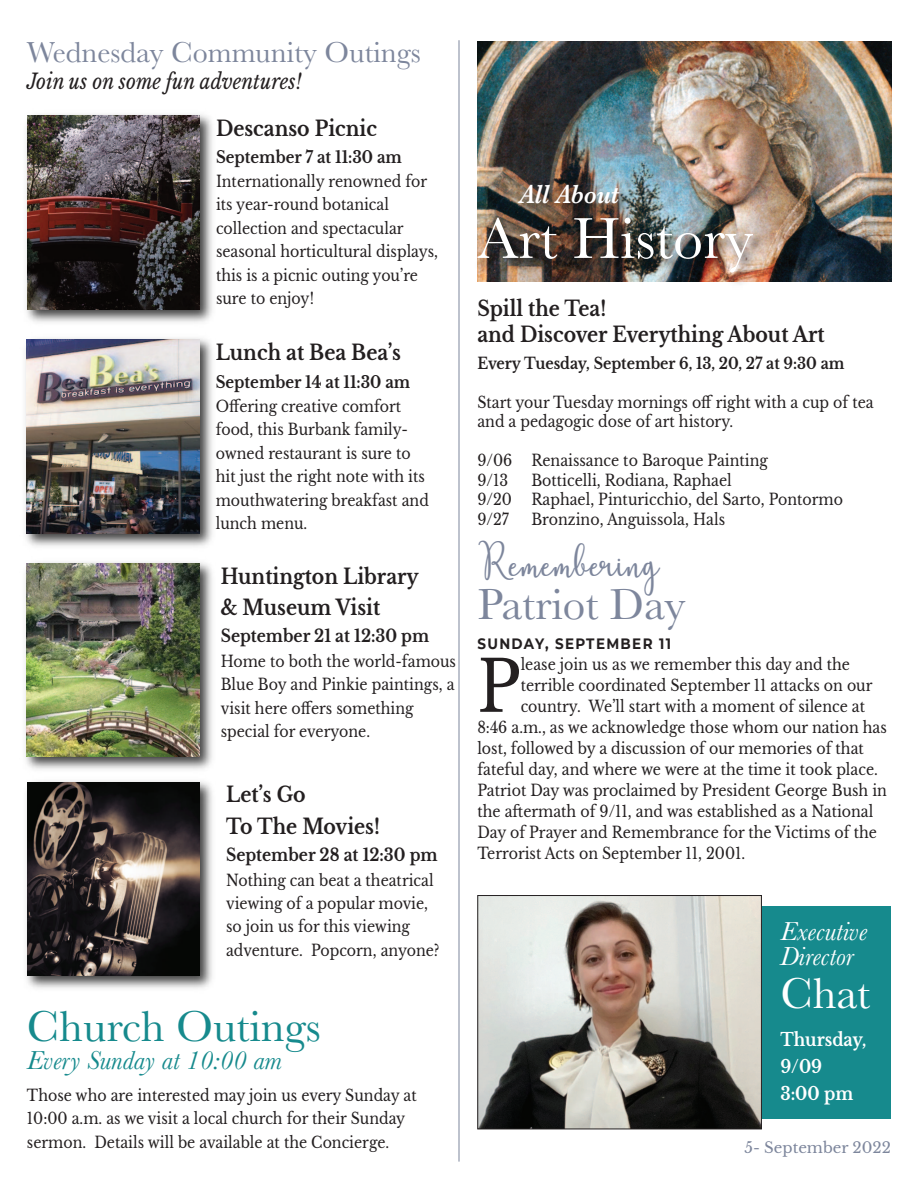
<style>
.page{position:relative;width:918px;height:1188px;background:#fff}
.page>*{position:absolute;margin:0;border:0;box-sizing:border-box;transform-origin:0 0}
.t1{font:70.2px "Libre Baskerville";color:#231f20;scale:.9 1}
.t2{font:60px "Baskerville";color:#fff}
.t3{font:45px "Baskerville";color:#168a8d}
.t4{font:45px "Baskerville";color:#7d869c}
.t5{font:45px "Baskerville";color:#fff}
.t6{font:30px "Baskerville";color:#7d869c}
.t7{font:italic 27px "Baskerville";color:#168a8d}
.t8{font:italic 27px/24.9px "Baskerville";color:#fff}
.t9{font:27px "Elation Script";letter-spacing:.025em;color:#7d869c;scale:.9 1}
.t10{font:italic 600 27px "Baskerville";color:#fff;scale:.9 1}
.t11{font:700 21px/31.2px "Libre Baskerville";color:#231f20;scale:.9 1}
.t12{font:italic 21px "Libre Baskerville";color:#231f20;scale:.9 1}
.t13{font:700 18px/26.8px "Libre Baskerville";color:#fff;scale:.9 1}
.t14{font:700 17.25px "Libre Baskerville";color:#231f20;scale:.9 1}
.t15{font:700 16.5px "Libre Baskerville";color:#231f20;scale:.9 1}
.t16{font:15.75px/23.4px "Libre Baskerville";color:#231f20;scale:.9 1}
.t17{font:700 15.75px "Libre Baskerville";color:#231f20;scale:.9 1}
.t18{font:700 15px "Montserrat";letter-spacing:.1em;color:#231f20;scale:.9 1}
.t19{font:15px "Libre Baskerville";color:#7d869c}
</style>
<div class="page">
<div style="left:494px;top:906px;width:397px;height:212px;background:#168a8d"></div>
<img style="left:477px;top:42px;width:414px;height:129px">
<img style="left:479px;top:897px;width:281px;height:230px">
<div style="left:477px;top:895px;width:285px;height:234px;border:1px solid #231f20"></div>
<img style="left:458px;top:171px;width:434px;height:145px">
<hr style="left:459px;top:40px;width:1px;height:1122px;background:#7d869c">
<img style="left:26px;top:114px;width:186px;height:209px">
<img style="left:27px;top:116px;width:173px;height:194px">
<img style="left:25px;top:338px;width:187px;height:209px">
<img style="left:27px;top:340px;width:173px;height:193px">
<img style="left:25px;top:562px;width:187px;height:427px">
<img style="left:27px;top:563px;width:172px;height:194px">
<img style="left:27px;top:782px;width:173px;height:194px">
<h3 class="t6" style="left:27px;top:35px;width:396px">Wednesday Community Outings</h3>
<h3 class="t12" style="left:27px;top:69px;width:307px">Join us on some fun adventures!</h3>
<h3 class="t11" style="left:216px;top:113px;width:180px">Descanso Picnic</h3>
<p class="t15" style="left:216px;top:147px;width:208px">September 7 at 11:30 am</p>
<p class="t16" style="left:216px;top:170px;width:248px">Internationally renowned for its year-round botanical collection and spectacular seasonal horticultural displays, this is a picnic outing you’re sure to enjoy!</p>
<h3 class="t11" style="left:216px;top:337px;width:207px">Lunch at Bea Bea’s</h3>
<p class="t15" style="left:216px;top:372px;width:218px">September 14 at 11:30 am</p>
<p class="t16" style="left:216px;top:395px;width:238px">Offering creative comfort food, this Burbank family&shy;owned restaurant is sure to hit just the right note with its mouthwatering breakfast and lunch menu.</p>
<h3 class="t11" style="left:221px;top:561px;width:222px">Huntington Library &amp; Museum Visit</h3>
<p class="t14" style="left:221px;top:626px;width:233px">September 21 at 12:30 pm</p>
<p class="t16" style="left:221px;top:649px;width:263px">Home to both the world-famous<br>Blue Boy and Pinkie paintings, a visit here offers something special for everyone.</p>
<h3 class="t11" style="left:226px;top:780px;width:172px">Let’s Go<br>To The Movies!</h3>
<p class="t14" style="left:226px;top:845px;width:237px">September 28 at 12:30 pm</p>
<p class="t16" style="left:226px;top:868px;width:239px">Nothing can beat a theatrical viewing of a popular movie, so join us for this viewing adventure. Popcorn, anyone?</p>
<h3 class="t3" style="left:27px;top:1001px;width:295px">Church Outings</h3>
<h3 class="t7" style="left:27px;top:1046px;width:257px">Every Sunday at 10:00 am</h3>
<p class="t16" style="left:27px;top:1084px;width:435px">Those who are interested may join us every Sunday at<br>10:00 a.m. as we visit a local church for their Sunday sermon. Details will be available at the Concierge.</p>
<h3 class="t10" style="left:520px;top:179px;width:112px">All About</h3>
<h2 class="t2" style="left:477px;top:204px;width:277px">Art History</h2>
<h3 class="t11" style="left:477px;top:296px;width:388px;line-height:25.5px">Spill the Tea!<br>and Discover Everything About Art</h3>
<p class="t17" style="left:477px;top:353px;width:409px">Every Tuesday, September 6, 13, 20, 27 at 9:30 am</p>
<p class="t16" style="left:477px;top:392px;width:442px;line-height:19.5px">Start your Tuesday mornings off right with a cup of tea and a pedagogic dose of art history.</p>
<p class="t16" style="left:477px;top:451px;width:324px;line-height:19.5px">9/06 Renaissance to Baroque Painting<br>9/13</p>
<p class="t16" style="left:477px;top:470px;width:408px;line-height:19.5px;text-indent:54px">Botticelli, Rodiana, Raphael<br>9/20 Raphael, Pinturicchio, del Sarto, Pontormo<br>9/27</p>
<p class="t16" style="left:531px;top:507px;width:217px">Bronzino, Anguissola, Hals</p>
<h3 class="t9" style="left:477px;top:551px;width:204px">Remembering</h3>
<h3 class="t4" style="left:477px;top:578px;width:209px">Patriot Day</h3>
<p class="t18" style="left:477px;top:634px;width:217px">SUNDAY, SEPTEMBER 11</p>
<h1 class="t1" style="left:477px;top:644px;width:50px">P</h1>
<p class="t16" style="left:521px;top:653px;width:367px">lease join us as we remember this day and the</p>
<p class="t16" style="left:521px;top:674px;width:392px">terrible coordinated September 11 attacks on our</p>
<p class="t16" style="left:521px;top:695px;width:384px">country. We’ll start with a moment of silence at</p>
<p class="t16" style="left:477px;top:716px;width:457px">8:46 a.m., as we acknowledge those whom our nation has</p>
<p class="t16" style="left:477px;top:737px;width:431px">lost, followed by a discussion of our memories of that</p>
<p class="t16" style="left:477px;top:758px;width:447px">fateful day, and where we were at the time it took place.</p>
<p class="t16" style="left:477px;top:779px;width:457px">Patriot Day was proclaimed by President George Bush in</p>
<p class="t16" style="left:477px;top:800px;width:441px">the aftermath of 9/11, and was established as a National</p>
<p class="t16" style="left:477px;top:821px;width:445px">Day of Prayer and Remembrance for the Victims of the</p>
<p class="t16" style="left:477px;top:842px;width:299px">Terrorist Acts on September 11, 2001.</p>
<h3 class="t8" style="left:780px;top:919px;width:88px">Executive<br>Director</h3>
<h3 class="t5" style="left:780px;top:967px;width:92px">Chat</h3>
<p class="t13" style="left:780px;top:1027px;width:97px">Thursday,<br>9/09<br>3:00 pm</p>
<p class="t19" style="left:745px;top:1139px;width:148px">5- September 2022</p>
</div>
